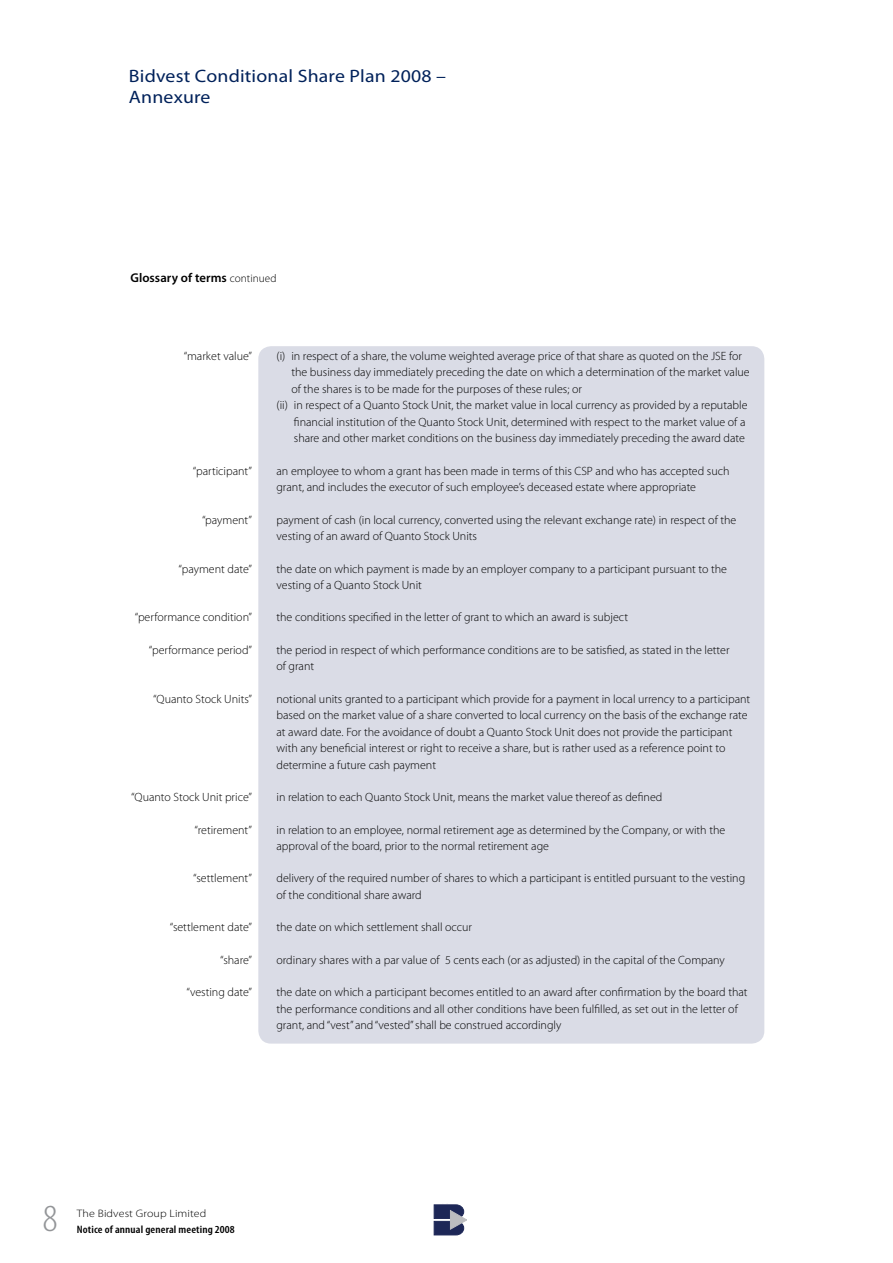
<style>
.page{position:relative;width:893px;height:1263px;background:#fff}
.page>*{position:absolute;margin:0;border:0;box-sizing:border-box;transform-origin:0 0}
.t1{font:300 condensed 38.4px "Myriad Pro";color:#939598;scale:1.11 1}
.t2{font:18px/21px "Myriad Pro";letter-spacing:.01em;color:#00215a;scale:1.1 1}
.t3{font:600 12.75px "Myriad Pro";letter-spacing:.005em;color:#000}
.t4{font:300 12px/16.5px "Myriad Pro";color:#000}
.t5{font:600 condensed 10.8px "Myriad Pro";letter-spacing:.01em;color:#000;scale:1.11 1}
.t6{font:300 10.8px "Myriad Pro";letter-spacing:.01em;color:#000;scale:1.11 1}
.s1{font-weight:300;font-size:11.25px}
</style>
<div class="page">
<div style="left:258px;top:346px;width:506px;height:697px;background:#dadce6;border-radius:13px"></div>
<svg style="left:433px;top:1204px;width:33px;height:32px"></svg>
<h2 class="t2" style="left:129px;top:65px;width:290px">Bidvest Conditional Share Plan 2008 –<br>Annexure</h2>
<p class="t3" style="left:130px;top:269px;width:148px">Glossary of terms <span class="s1">continued</span></p>
<p class="t4" style="left:184px;top:347px;width:70px">“market value”</p>
<p class="t4" style="left:276px;top:347px;width:467px">(i) in respect of a share, the volume weighted average price of that share as quoted on the JSE for</p>
<p class="t4" style="left:291px;top:364px;width:460px">the business day immediately preceding the date on which a determination of the market value</p>
<p class="t4" style="left:291px;top:380px;width:292px">of the shares is to be made for the purposes of these rules; or</p>
<p class="t4" style="left:276px;top:397px;width:472px">(ii) in respect of a Quanto Stock Unit, the market value in local currency as provided by a reputable</p>
<p class="t4" style="left:294px;top:413px;width:453px">financial institution of the Quanto Stock Unit, determined with respect to the market value of a</p>
<p class="t4" style="left:294px;top:430px;width:453px">share and other market conditions on the business day immediately preceding the award date</p>
<p class="t4" style="left:193px;top:462px;width:61px">“participant”</p>
<p class="t4" style="left:276px;top:462px;width:455px">an employee to whom a grant has been made in terms of this CSP and who has accepted such grant, and includes the executor of such employee’s deceased estate where appropriate</p>
<p class="t4" style="left:202px;top:511px;width:52px">“payment”</p>
<p class="t4" style="left:276px;top:511px;width:461px">payment of cash (in local currency, converted using the relevant exchange rate) in respect of the vesting of an award of Quanto Stock Units</p>
<p class="t4" style="left:179px;top:560px;width:75px">“payment date”</p>
<p class="t4" style="left:276px;top:560px;width:452px">the date on which payment is made by an employer company to a participant pursuant to the vesting of a Quanto Stock Unit</p>
<p class="t4" style="left:135px;top:609px;width:119px">“performance condition”</p>
<p class="t4" style="left:276px;top:609px;width:353px">the conditions specified in the letter of grant to which an award is subject</p>
<p class="t4" style="left:149px;top:641px;width:105px">“performance period”</p>
<p class="t4" style="left:276px;top:641px;width:454px">the period in respect of which performance conditions are to be satisfied, as stated in the letter of grant</p>
<p class="t4" style="left:153px;top:690px;width:101px">“Quanto Stock Units”</p>
<p class="t4" style="left:276px;top:690px;width:475px">notional units granted to a participant which provide for a payment in local urrency to a participant based on the market value of a share converted to local currency on the basis of the exchange rate at award date. For the avoidance of doubt a Quanto Stock Unit does not provide the participant with any beneficial interest or right to receive a share, but is rather used as a reference point to determine a future cash payment</p>
<p class="t4" style="left:131px;top:789px;width:123px">“Quanto Stock Unit price”</p>
<p class="t4" style="left:276px;top:789px;width:387px">in relation to each Quanto Stock Unit, means the market value thereof as defined</p>
<p class="t4" style="left:195px;top:821px;width:59px">“retirement”</p>
<p class="t4" style="left:276px;top:821px;width:450px">in relation to an employee, normal retirement age as determined by the Company, or with the approval of the board, prior to the normal retirement age</p>
<p class="t4" style="left:193px;top:870px;width:60px">“settlement”</p>
<p class="t4" style="left:276px;top:870px;width:470px">delivery of the required number of shares to which a participant is entitled pursuant to the vesting of the conditional share award</p>
<p class="t4" style="left:170px;top:919px;width:84px">“settlement date”</p>
<p class="t4" style="left:276px;top:919px;width:197px">the date on which settlement shall occur</p>
<p class="t4" style="left:220px;top:951px;width:33px">“share”</p>
<p class="t4" style="left:276px;top:951px;width:450px">ordinary shares with a par value of 5 cents each (or as adjusted) in the capital of the Company</p>
<p class="t4" style="left:186px;top:984px;width:67px">“vesting date”</p>
<p class="t4" style="left:276px;top:984px;width:473px">the date on which a participant becomes entitled to an award after confirmation by the board that the performance conditions and all other conditions have been fulfilled, as set out in the letter of grant, and “vest” and “vested” shall be construed accordingly</p>
<h1 class="t1" style="left:43px;top:1196px;width:15px">8</h1>
<p class="t6" style="left:77px;top:1206px;width:118px">The Bidvest Group Limited</p>
<p class="t5" style="left:77px;top:1223px;width:144px">Notice of annual general meeting 2008</p>
</div>
